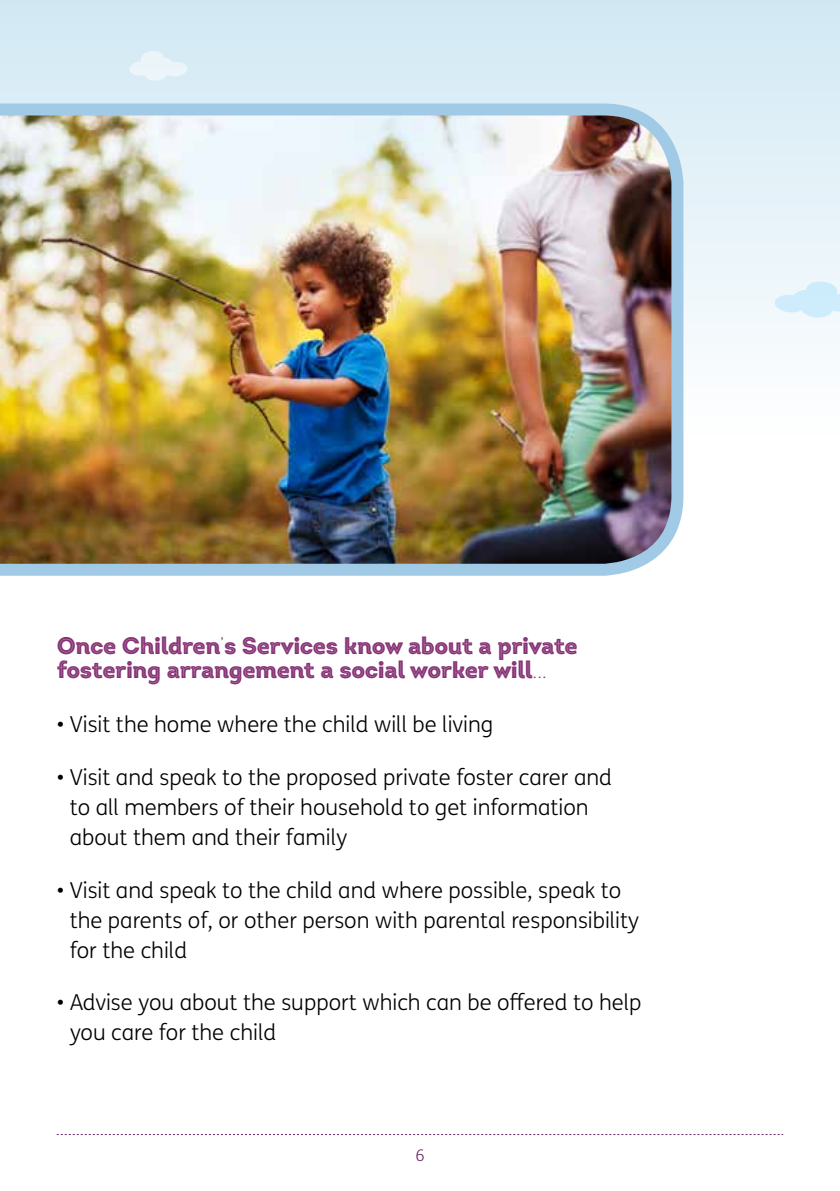
<style>
.page{position:relative;width:840px;height:1191px;background:#fff}
.page>*{position:absolute;margin:0;border:0;box-sizing:border-box;transform-origin:0 0}
.t1{font:24px/24px "Intro Black Inline";letter-spacing:-.02em;color:#863275}
.t2{font:300 22px/30px "FS Me Pro";color:#000}
.t3{font:300 16px "FS Me Pro";color:#6d276a}
</style>
<div class="page">
<svg style="left:57px;top:1134px;width:725px;height:1px"></svg>
<div style="left:0;top:0;width:839px;height:437px;background:linear-gradient(to bottom,#d1e8f4,#fefeff)"></div>
<img style="left:0;top:103px;width:683px;height:473px">
<svg style="left:129px;top:50px;width:58px;height:31px;background:#e2f0f7"></svg>
<svg style="left:773px;top:281px;width:66px;height:37px"></svg>
<p class="t1" style="left:57px;top:633px;width:522px">Once Children’s Services know about a private fostering arrangement a social worker will...</p>
<p class="t2" style="left:57px;top:709px;width:438px">• Visit the home where the child will be living</p>
<p class="t2" style="left:70px;top:761px;width:543px;text-indent:-13px">• Visit and speak to the proposed private foster carer and to all members of their household to get information about them and their family</p>
<p class="t2" style="left:70px;top:874px;width:570px;text-indent:-13px">• Visit and speak to the child and where possible, speak to the parents of, or other person with parental responsibility for the child</p>
<p class="t2" style="left:70px;top:987px;width:573px;text-indent:-13px">• Advise you about the support which can be offered to help you care for the child</p>
<p class="t3" style="left:415px;top:1144px;width:11px">6</p>
</div>
